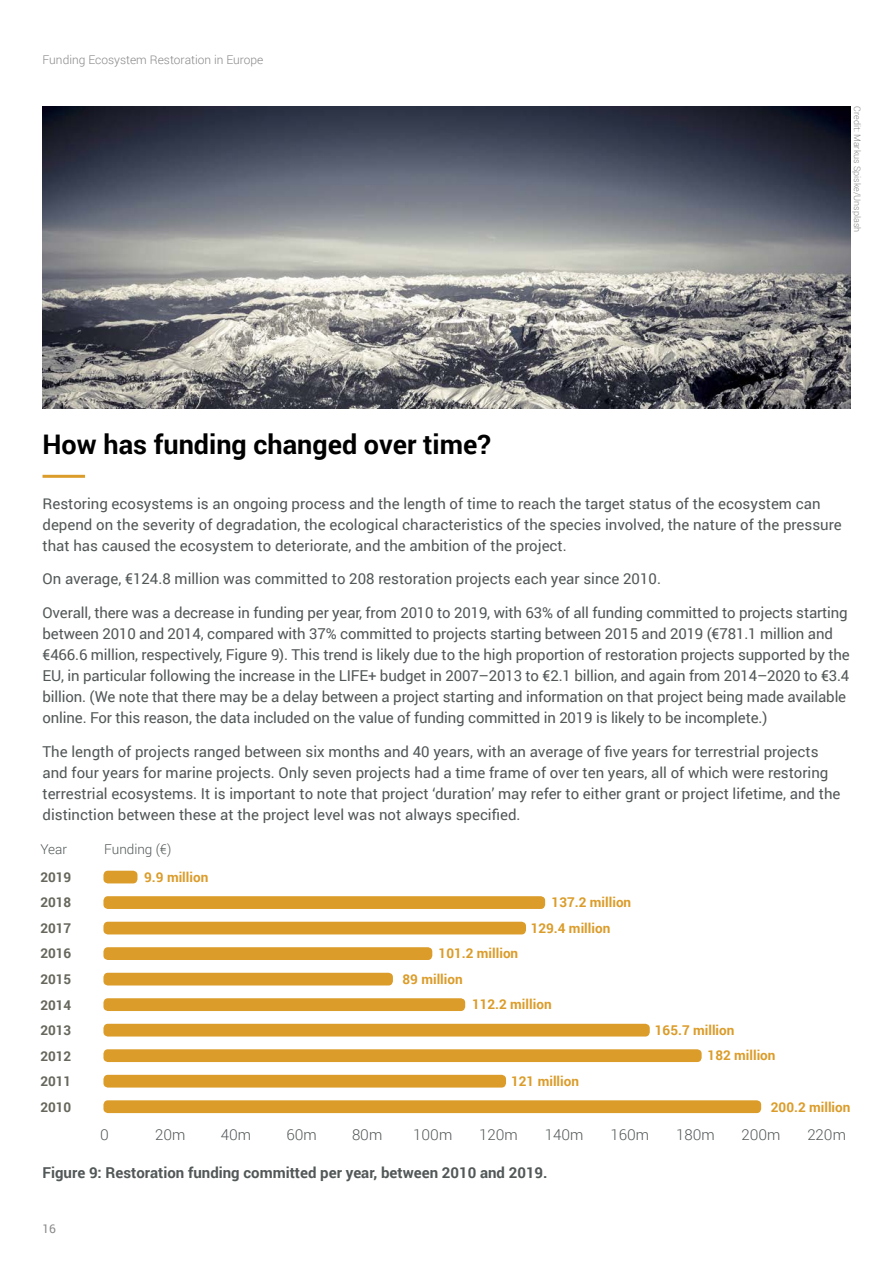
<style>
.page{position:relative;width:893px;height:1263px;background:#fff}
.page>*{position:absolute;margin:0;border:0;box-sizing:border-box;transform-origin:0 0}
.t1{font:700 27px "Roboto";color:#000}
.t2{font:15px/21px "Roboto";color:#525757}
.t3{font:700 15px "Roboto";color:#525757}
.t4{font:300 15px "Roboto";color:#525757}
.t5{font:700 13.5px "Roboto";color:#db9c2a}
.t6{font:700 13.5px/25.7px "Roboto";color:#67675d;text-align:justify}
.t7{font:300 13.5px "Roboto";color:#525757}
.t8{font:300 12px "Roboto";color:#898888}
.t9{font:12px "Roboto";color:#898888}
.t10{font:300 9px "Roboto";color:#898888}
</style>
<div class="page">
<hr style="left:43px;top:475px;width:42px;height:3px;background:#db9c2a">
<img style="left:43px;top:106px;width:807px;height:302px">
<div style="left:103px;top:1100px;width:658px;height:13px;background:#db9c2a;border-radius:4px"></div>
<div style="left:103px;top:1075px;width:403px;height:12px;background:#db9c2a;border-radius:4px"></div>
<div style="left:103px;top:1049px;width:599px;height:13px;background:#db9c2a;border-radius:4px"></div>
<div style="left:103px;top:1024px;width:547px;height:12px;background:#db9c2a;border-radius:4px"></div>
<div style="left:103px;top:998px;width:362px;height:13px;background:#db9c2a;border-radius:4px"></div>
<div style="left:103px;top:973px;width:290px;height:12px;background:#db9c2a;border-radius:4px"></div>
<div style="left:103px;top:947px;width:329px;height:13px;background:#db9c2a;border-radius:4px"></div>
<div style="left:103px;top:922px;width:423px;height:12px;background:#db9c2a;border-radius:4px"></div>
<div style="left:103px;top:896px;width:442px;height:13px;background:#db9c2a;border-radius:4px"></div>
<div style="left:103px;top:871px;width:34px;height:12px;background:#db9c2a;border-radius:4px"></div>
<p class="t8" style="left:43px;top:51px;width:222px">Funding Ecosystem Restoration in Europe</p>
<p class="t10" style="left:864px;top:106px;width:128px;rotate:90deg">Credit: Markus Spiske/Unsplash</p>
<h1 class="t1" style="left:43px;top:425px;width:450px">How has funding changed over time?</h1>
<p class="t2" style="left:43px;top:492px;width:801px">Restoring ecosystems is an ongoing process and the length of time to reach the target status of the ecosystem can depend on the severity of degradation, the ecological characteristics of the species involved, the nature of the pressure that has caused the ecosystem to deteriorate, and the ambition of the project.</p>
<p class="t2" style="left:43px;top:568px;width:620px">On average, €124.8 million was committed to 208 restoration projects each year since 2010.</p>
<p class="t2" style="left:43px;top:602px;width:809px">Overall, there was a decrease in funding per year, from 2010 to 2019, with 63% of all funding committed to projects starting between 2010 and 2014, compared with 37% committed to projects starting between 2015 and 2019 (€781.1 million and €466.6 million, respectively, Figure 9). This trend is likely due to the high proportion of restoration projects supported by the EU, in particular following the increase in the LIFE+ budget in 2007–2013 to €2.1 billion, and again from 2014–2020 to €3.4 billion. (We note that there may be a delay between a project starting and information on that project being made available online. For this reason, the data included on the value of funding committed in 2019 is likely to be incomplete.)</p>
<p class="t2" style="left:43px;top:740px;width:799px">The length of projects ranged between six months and 40 years, with an average of five years for terrestrial projects and four years for marine projects. Only seven projects had a time frame of over ten years, all of which were restoring terrestrial ecosystems. It is important to note that project ‘duration’ may refer to either grant or project lifetime, and the distinction between these at the project level was not always specified.</p>
<p class="t7" style="left:40px;top:840px;width:28px">Year</p>
<p class="t7" style="left:104px;top:840px;width:69px">Funding (€)</p>
<p class="t6" style="left:40px;top:863px;width:32px">2019<br>2018<br>2017<br>2016<br>2015<br>2014<br>2013<br>2012<br>2011<br>2010</p>
<p class="t4" style="left:100px;top:1124px;width:10px">0</p>
<p class="t4" style="left:155px;top:1124px;width:32px">20m</p>
<p class="t4" style="left:221px;top:1124px;width:32px">40m</p>
<p class="t4" style="left:286px;top:1124px;width:32px">60m</p>
<p class="t4" style="left:352px;top:1124px;width:32px">80m</p>
<p class="t4" style="left:413px;top:1124px;width:41px">100m</p>
<p class="t4" style="left:479px;top:1124px;width:40px">120m</p>
<p class="t4" style="left:545px;top:1124px;width:40px">140m</p>
<p class="t4" style="left:610px;top:1124px;width:40px">160m</p>
<p class="t4" style="left:676px;top:1124px;width:40px">180m</p>
<p class="t4" style="left:741px;top:1124px;width:41px">200m</p>
<p class="t4" style="left:807px;top:1124px;width:40px">220m</p>
<p class="t5" style="left:144px;top:867px;width:66px">9.9 million</p>
<p class="t5" style="left:552px;top:893px;width:81px">137.2 million</p>
<p class="t5" style="left:531px;top:918px;width:81px">129.4 million</p>
<p class="t5" style="left:439px;top:944px;width:81px">101.2 million</p>
<p class="t5" style="left:403px;top:969px;width:62px">89 million</p>
<p class="t5" style="left:472px;top:995px;width:81px">112.2 million</p>
<p class="t5" style="left:655px;top:1021px;width:81px">165.7 million</p>
<p class="t5" style="left:708px;top:1046px;width:69px">182 million</p>
<p class="t5" style="left:511px;top:1072px;width:69px">121 million</p>
<p class="t5" style="left:771px;top:1097px;width:81px">200.2 million</p>
<p class="t3" style="left:43px;top:1162px;width:507px">Figure 9: Restoration funding committed per year, between 2010 and 2019.</p>
<p class="t9" style="left:43px;top:1220px;width:15px">16</p>
</div>
